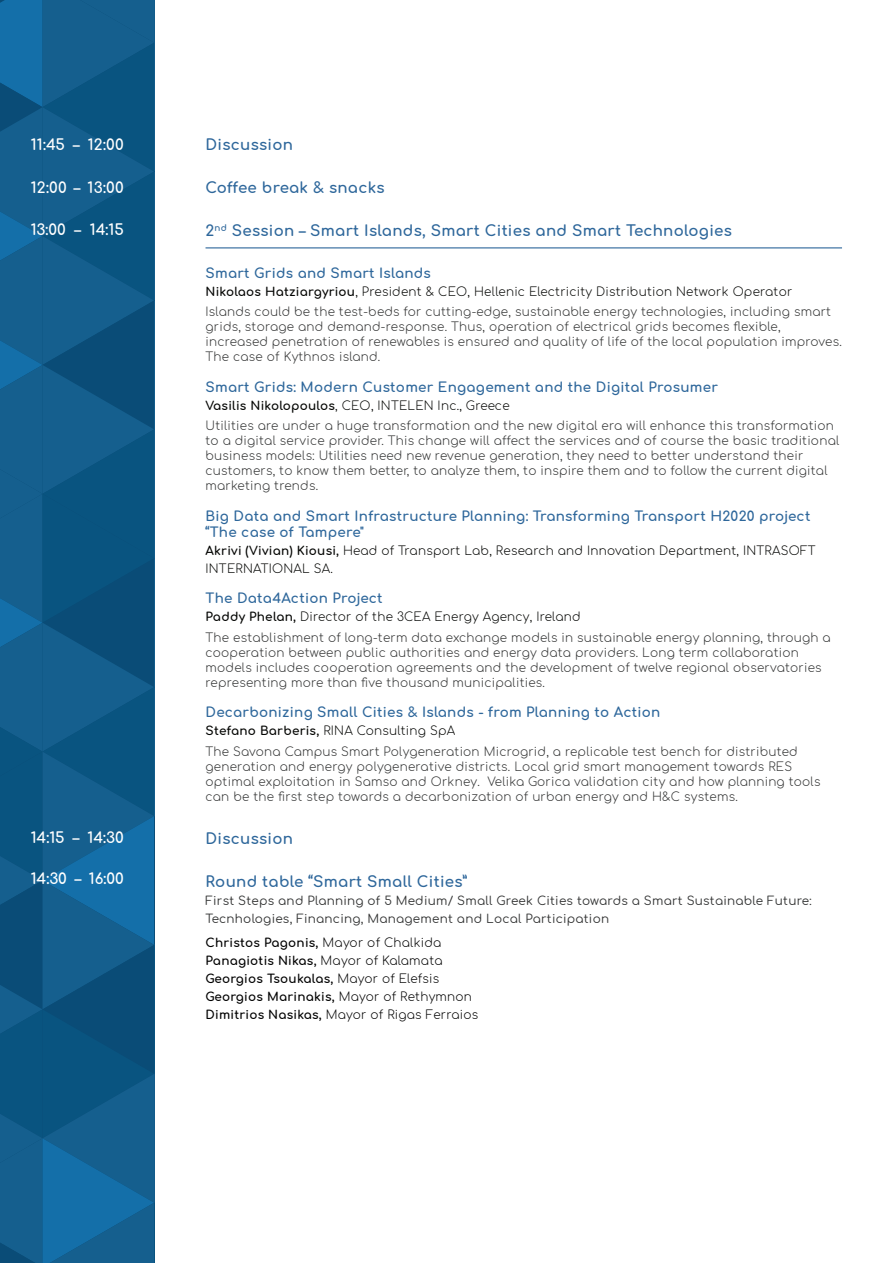
<style>
.page{position:relative;width:893px;height:1263px;background:#fff}
.page>*{position:absolute;margin:0;border:0;box-sizing:border-box;transform-origin:0 0}
.t1{font:700 15px "Comfortaa";letter-spacing:.02em;color:#2e679b}
.t2{font:700 15px "Comfortaa";color:#fff}
.t3{font:700 13.5px/16.2px "Comfortaa";letter-spacing:.02em;color:#2e679b}
.t4{font:300 12px/15px "Comfortaa";letter-spacing:.02em;color:#313232}
.t5{font:700 12px/18px "Comfortaa";letter-spacing:.02em;color:#000}
.t6{font:12px/18px "Comfortaa";letter-spacing:.02em;color:#313232}
.t7{font:300 12px/18px "Comfortaa";letter-spacing:.02em;color:#040503}
.s1{font-weight:700;color:#040503}
.s2{color:#040503}
.s3{font-weight:700}
.s4{font-weight:300}
</style>
<div class="page">
<svg style="left:0;top:0;width:155px;height:1263px;background:#105a89"></svg>
<hr style="left:206px;top:247px;width:636px;height:1px;background:#2e679b">
<p class="t2" style="left:31px;top:130px;width:95px">11:45 – 12:00</p>
<p class="t2" style="left:31px;top:174px;width:95px">12:00 – 13:00</p>
<p class="t2" style="left:31px;top:215px;width:95px">13:00 – 14:15</p>
<p class="t2" style="left:31px;top:823px;width:95px">14:15 – 14:30</p>
<p class="t2" style="left:31px;top:865px;width:95px">14:30 – 16:00</p>
<p class="t1" style="left:206px;top:130px;width:89px">Discussion</p>
<p class="t1" style="left:206px;top:174px;width:181px">Coffee break &amp; snacks</p>
<p class="t1" style="left:206px;top:217px;width:528px">2<sup>nd</sup> Session – Smart Islands, Smart Cities and Smart Technologies</p>
<p class="t3" style="left:206px;top:263px;width:227px">Smart Grids and Smart Islands</p>
<p class="t4" style="left:206px;top:279px;width:627px;line-height:20.4px"><span class="s1">Nikolaos Hatziargyriou</span><span class="s2">, President &amp; CEO, Hellenic Electricity Distribution Network Operator<br></span>Islands could be the test-beds for cutting-edge, sustainable energy technologies, including smart</p>
<p class="t4" style="left:206px;top:317px;width:638px">grids, storage and demand-response. Thus, operation of electrical grids becomes flexible, increased penetration of renewables is ensured and quality of life of the local population improves.<br>The case of Kythnos island.</p>
<p class="t3" style="left:206px;top:377px;width:514px">Smart Grids: Modern Customer Engagement and the Digital Prosumer</p>
<p class="t4" style="left:206px;top:393px;width:630px;line-height:20.4px"><span class="s1">Vasilis Nikolopoulos</span><span class="s2">, CEO, INTELEN Inc., Greece<br></span>Utilities are under a huge transformation and the new digital era will enhance this transformation</p>
<p class="t4" style="left:206px;top:431px;width:635px">to a digital service provider. This change will affect the services and of course the basic traditional business models: Utilities need new revenue generation, they need to better understand their customers, to know them better, to analyze them, to inspire them and to follow the current digital marketing trends.</p>
<p class="t3" style="left:206px;top:506px;width:606px">Big Data and Smart Infrastructure Planning: Transforming Transport H2020 project “The case of Tampere"</p>
<p class="t7" style="left:206px;top:540px;width:612px"><span class="s3">Akrivi (Vivian) Kiousi,</span> Head of Transport Lab, Research and Innovation Department, INTRASOFT<br>INTERNATIONAL SA.</p>
<p class="t3" style="left:206px;top:589px;width:179px">The Data4Action Project</p>
<p class="t4" style="left:206px;top:605px;width:627px;line-height:20.4px"><span class="s1">Paddy Phelan,</span> <span class="s2">Director of the 3CEA Energy Agency, Ireland<br></span>The establishment of long-term data exchange models in sustainable energy planning, through a</p>
<p class="t4" style="left:206px;top:643px;width:618px">cooperation between public authorities and energy data providers. Long term collaboration models includes cooperation agreements and the development of twelve regional observatories representing more than five thousand municipalities.</p>
<p class="t3" style="left:206px;top:703px;width:456px">Decarbonizing Small Cities &amp; Islands - from Planning to Action</p>
<p class="t4" style="left:206px;top:719px;width:594px;line-height:20.4px"><span class="s1">Stefano Barberis,</span> <span class="s2">RINA Consulting SpA<br></span>The Savona Campus Smart Polygeneration Microgrid, a replicable test bench for distributed</p>
<p class="t4" style="left:206px;top:757px;width:617px">generation and energy polygenerative districts. Local grid smart management towards RES optimal exploitation in Samso and Orkney. Velika Gorica validation city and how planning tools can be the first step towards a decarbonization of urban energy and H&amp;C systems.</p>
<p class="t1" style="left:206px;top:825px;width:89px">Discussion</p>
<p class="t1" style="left:206px;top:868px;width:263px">Round table “Smart Small Cities”</p>
<p class="t6" style="left:206px;top:890px;width:608px">First Steps and Planning of 5 Medium/ Small Greek Cities towards a Smart Sustainable Future:<br>Tecnhologies, Financing, Management and Local Participation</p>
<p class="t5" style="left:206px;top:932px;width:274px">Christos Pagonis, <span class="s4">Mayor of Chalkida </span>Panagiotis Nikas, <span class="s4">Mayor of Kalamata </span>Georgios Tsoukalas, <span class="s4">Mayor of Elefsis </span>Georgios Marinakis, <span class="s4">Mayor of Rethymnon </span>Dimitrios Nasikas, <span class="s4">Mayor of Rigas Ferraios</span></p>
</div>
